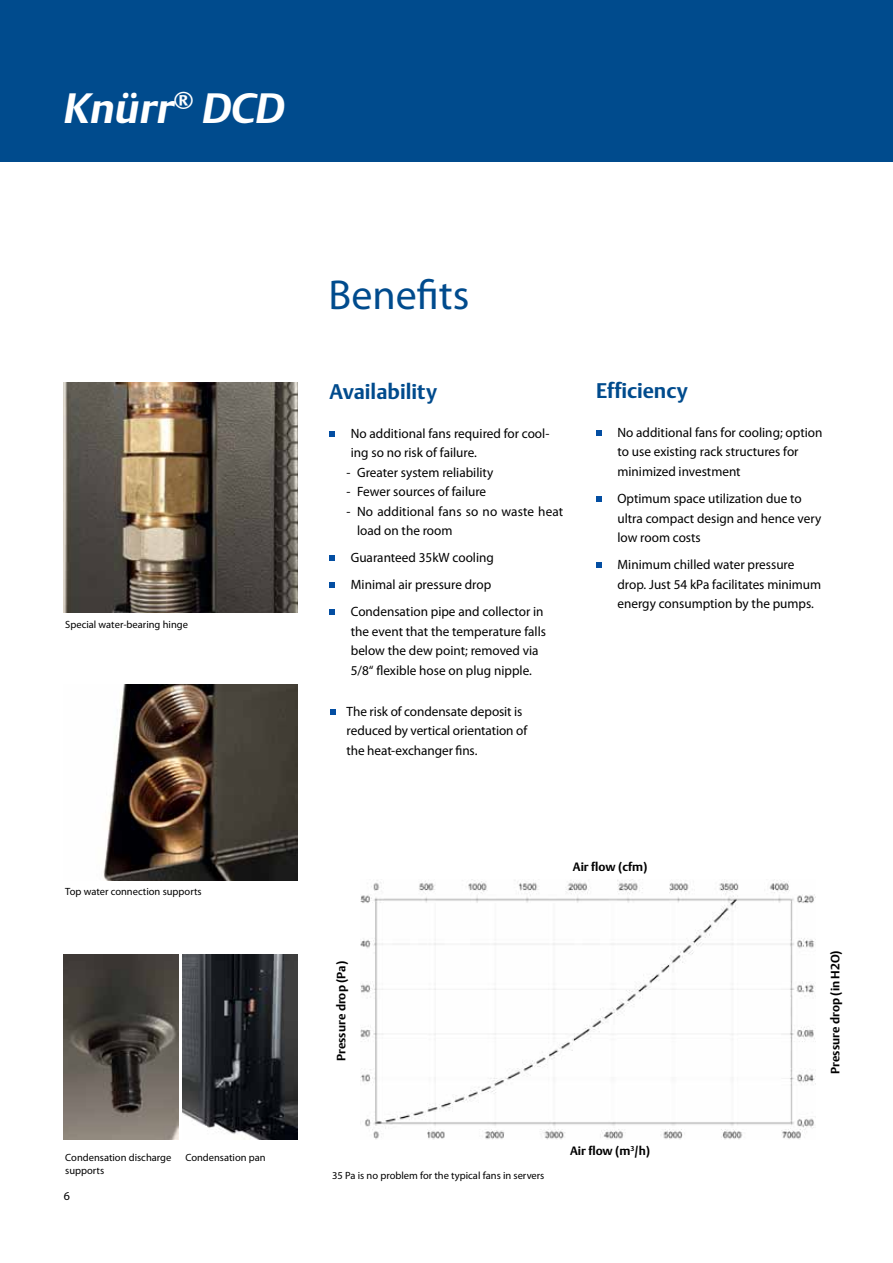
<style>
.page{position:relative;width:893px;height:1263px;background:#fff}
.page>*{position:absolute;margin:0;border:0;box-sizing:border-box;transform-origin:0 0}
.t1{font:italic 700 42px "DTL Argo T";color:#fff;scale:1.05 1}
.t2{font:42px "Myriad Pro";color:#004b8d}
.t3{font:700 21px "DTL Argo T";color:#004b8d}
.t4{font:13.5px/19.5px "Myriad Pro";color:#000}
.t5{font:700 12px "DTL Argo T";color:#000}
.t6{font:12px "Myriad Pro";color:#000}
.t7{font:10.5px/12.6px "Myriad Pro";color:#000}
</style>
<div class="page">
<svg style="left:330px;top:431px;width:5px;height:5px"></svg>
<svg style="left:330px;top:555px;width:5px;height:6px"></svg>
<svg style="left:330px;top:582px;width:5px;height:6px"></svg>
<svg style="left:330px;top:609px;width:5px;height:6px"></svg>
<svg style="left:330px;top:709px;width:6px;height:5px"></svg>
<img style="left:360px;top:879px;width:455px;height:261px">
<img style="left:64px;top:383px;width:234px;height:229px">
<img style="left:103px;top:685px;width:195px;height:195px">
<img style="left:64px;top:954px;width:115px;height:186px">
<img style="left:183px;top:954px;width:115px;height:186px">
<svg style="left:596px;top:430px;width:5px;height:5px"></svg>
<svg style="left:596px;top:496px;width:5px;height:5px"></svg>
<svg style="left:596px;top:562px;width:5px;height:5px"></svg>
<div style="left:0;top:0;width:893px;height:162px;background:#004b8d"></div>
<h1 class="t1" style="left:64px;top:83px;width:212px">Knürr<sup>®</sup> DCD</h1>
<p class="t7" style="left:65px;top:618px;width:124px">Special water-bearing hinge</p>
<p class="t7" style="left:65px;top:885px;width:138px">Top water connection supports</p>
<p class="t7" style="left:65px;top:1151px;width:108px">Condensation discharge supports</p>
<p class="t7" style="left:185px;top:1151px;width:82px">Condensation pan</p>
<p class="t6" style="left:64px;top:1188px;width:8px">6</p>
<h1 class="t2" style="left:328px;top:269px;width:142px">Benefits</h1>
<h2 class="t3" style="left:330px;top:379px;width:109px">Availability</h2>
<p class="t4" style="left:351px;top:423px;width:200px">No additional fans required for cool&shy;ing so no risk of failure.</p>
<p class="t4" style="left:347px;top:462px;width:148px">- Greater system reliability</p>
<p class="t4" style="left:347px;top:482px;width:141px">- Fewer sources of failure</p>
<p class="t4" style="left:357px;top:501px;width:208px;text-indent:-11px">- No additional fans so no waste heat load on the room</p>
<p class="t4" style="left:351px;top:544px;width:194px;line-height:27px">Guaranteed 35kW cooling<br>Minimal air pressure drop<br>Condensation pipe and collector in</p>
<p class="t4" style="left:351px;top:621px;width:197px">the event that the temperature falls below the dew point; removed via<br>5/8“ flexible hose on plug nipple.</p>
<p class="t4" style="left:347px;top:701px;width:182px">The risk of condensate deposit is reduced by vertical orientation of the heat-exchanger fins.</p>
<h2 class="t3" style="left:596px;top:378px;width:93px">Efficiency</h2>
<p class="t4" style="left:617px;top:422px;width:207px">No additional fans for cooling; option to use existing rack structures for minimized investment</p>
<p class="t4" style="left:617px;top:488px;width:205px">Optimum space utilization due to ultra compact design and hence very low room costs</p>
<p class="t4" style="left:617px;top:554px;width:205px">Minimum chilled water pressure drop. Just 54 kPa facilitates minimum energy consumption by the pumps.</p>
<p class="t5" style="left:573px;top:860px;width:76px">Air flow (cfm)</p>
<p class="t5" style="left:334px;top:1061px;width:101px;rotate:-90deg">Pressure drop (Pa)</p>
<p class="t7" style="left:332px;top:1169px;width:214px">35 Pa is no problem for the typical fans in servers</p>
<p class="t5" style="left:570px;top:1143px;width:82px">Air flow (m<sup>3</sup>/h)</p>
<p class="t5" style="left:828px;top:1074px;width:125px;rotate:-90deg">Pressure drop (in H2O)</p>
</div>
